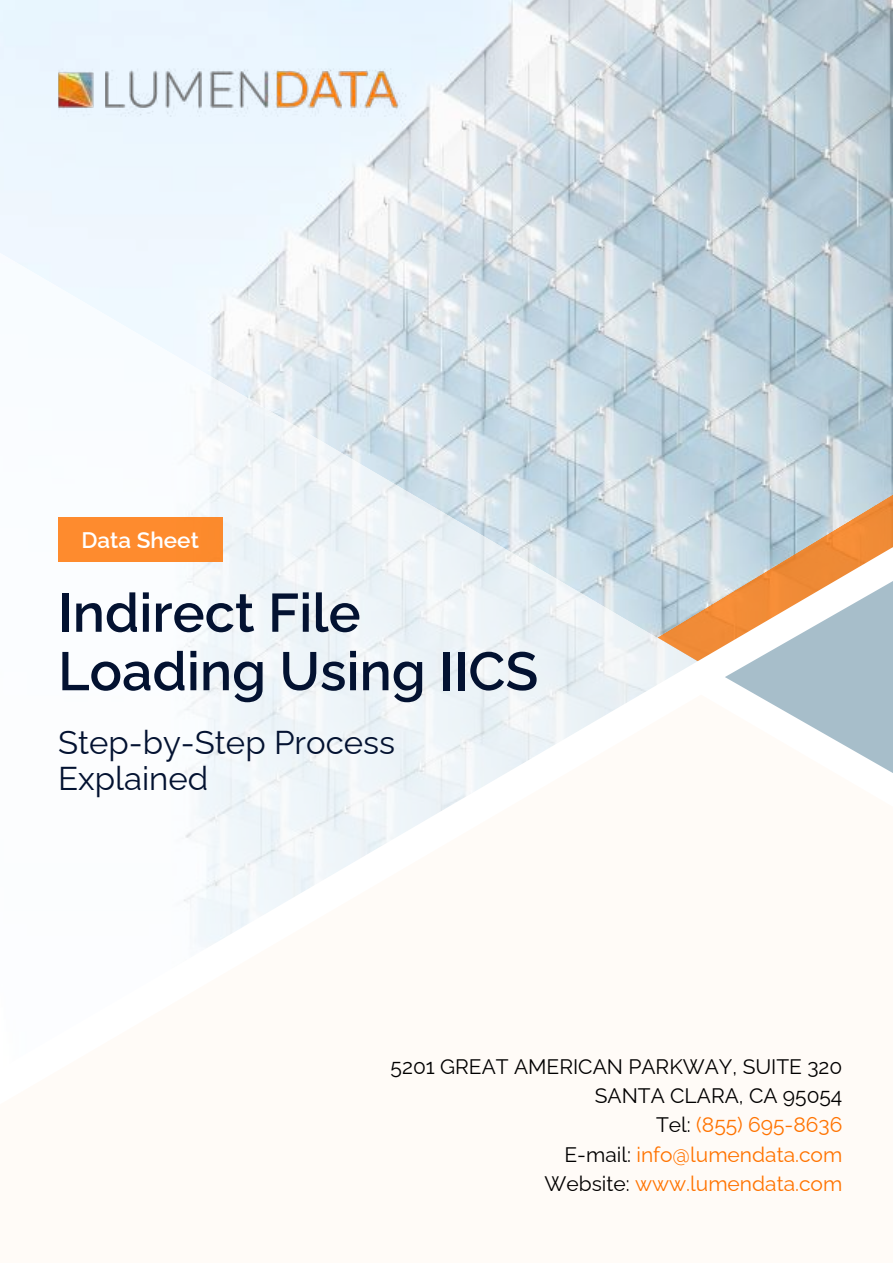
<style>
.page{position:relative;width:893px;height:1264px;background:#fff}
.page>*{position:absolute;margin:0;border:0;box-sizing:border-box;transform-origin:0 0}
.t1{font:600 54px/58.5px "Raleway";color:#031231}
.t2{font:33px/36px "Raleway";color:#031231}
.t3{font:600 22.5px "Raleway";color:#fff}
.t4{font:21px/29.2px "Raleway";color:#000;text-align:right}
.s1{color:#ff7300}
</style>
<div class="page">
<img style="left:0;top:0;width:892px;height:480px">
<svg style="left:0;top:243px;width:712px;height:304px"></svg>
<svg style="left:657px;top:480px;width:235px;height:67px;background:#c7c9c6"></svg>
<svg style="left:58px;top:547px;width:834px;height:147px;fill:#eef4f7"></svg>
<svg style="left:724px;top:553px;width:168px;height:141px"></svg>
<img style="left:58px;top:44px;width:352px;height:90px">
<div style="left:58px;top:517px;width:164px;height:44px;background:#fe8b2e"></div>
<div style="left:0;top:694px;width:892px;height:568px;background:linear-gradient(to bottom,#f5f7f9,#fffdf7)"></div>
<p class="t3" style="left:81px;top:527px;width:119px">Data Sheet</p>
<h1 class="t1" style="left:58px;top:583px;width:481px">Indirect File<br>Loading Using IICS</h1>
<h2 class="t2" style="left:58px;top:724px;width:338px">Step-by-Step Process<br>Explained</h2>
<p class="t4" style="left:390px;top:1051px;width:453px">5201 GREAT AMERICAN PARKWAY, SUITE 320<br>SANTA CLARA, CA 95054<br>Tel: <span class="s1">(855) 695-8636<br></span>E-mail: <span class="s1">info@lumendata.com<br></span>Website: <span class="s1">www.lumendata.com</span></p>
</div>
